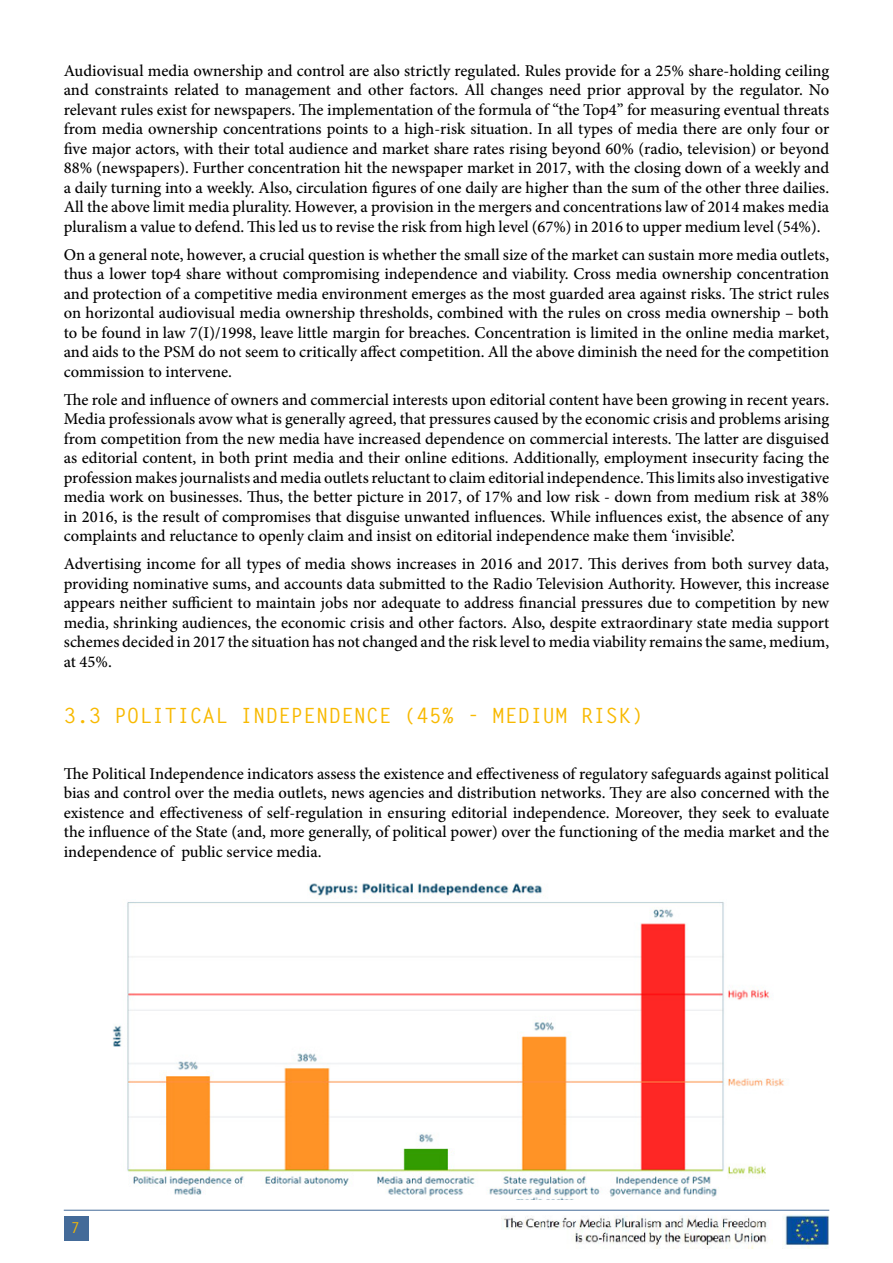
<style>
.page{position:relative;width:893px;height:1263px;background:#fff}
.page>*{position:absolute;margin:0;border:0;box-sizing:border-box;transform-origin:0 0}
.Body{font:700 21px "Letter Gothic Std";color:#f8b900}
.Body-2{font:500 16.5px/19.5px "Minion Pro";color:#000;text-align:justify}
.t1{font:700 15px "Letter Gothic Std";color:#f8b900}
</style>
<div class="page">
<hr style="left:64px;top:1210px;width:765px;height:1px;background:#446b99">
<div style="left:64px;top:1216px;width:24px;height:24px;background:#446b99"></div>
<img style="left:502px;top:1214px;width:327px;height:34px">
<img style="left:112px;top:883px;width:675px;height:316px">
<p class="Body-2" style="left:64px;top:61px;width:767px">Audiovisual media ownership and control are also strictly regulated. Rules provide for a 25% share-holding ceiling and constraints related to management and other factors. All changes need prior approval by the regulator. No relevant rules exist for newspapers. The implementation of the formula of “the Top4” for measuring eventual threats from media ownership concentrations points to a high-risk situation. In all types of media there are only four or five major actors, with their total audience and market share rates rising beyond 60% (radio, television) or beyond 88% (newspapers). Further concentration hit the newspaper market in 2017, with the closing down of a weekly and a daily turning into a weekly. Also, circulation figures of one daily are higher than the sum of the other three dailies.<br>All the above limit media plurality. However, a provision in the mergers and concentrations law of 2014 makes media pluralism a value to defend. This led us to revise the risk from high level (67%) in 2016 to upper medium level (54%).</p>
<p class="Body-2" style="left:64px;top:245px;width:767px">On a general note, however, a crucial question is whether the small size of the market can sustain more media outlets, thus a lower top4 share without compromising independence and viability. Cross media ownership concentration and protection of a competitive media environment emerges as the most guarded area against risks. The strict rules on horizontal audiovisual media ownership thresholds, combined with the rules on cross media ownership – both to be found in law 7(I)/1998, leave little margin for breaches. Concentration is limited in the online media market, and aids to the PSM do not seem to critically affect competition. All the above diminish the need for the competition commission to intervene.</p>
<p class="Body-2" style="left:64px;top:390px;width:767px">The role and influence of owners and commercial interests upon editorial content have been growing in recent years.<br>Media professionals avow what is generally agreed, that pressures caused by the economic crisis and problems arising from competition from the new media have increased dependence on commercial interests. The latter are disguised as editorial content, in both print media and their online editions. Additionally, employment insecurity facing the profession makes journalists and media outlets reluctant to claim editorial independence. This limits also investigative media work on businesses. Thus, the better picture in 2017, of 17% and low risk - down from medium risk at 38% in 2016, is the result of compromises that disguise unwanted influences. While influences exist, the absence of any complaints and reluctance to openly claim and insist on editorial independence make them ‘invisible’.</p>
<p class="Body-2" style="left:64px;top:554px;width:767px">Advertising income for all types of media shows increases in 2016 and 2017. This derives from both survey data, providing nominative sums, and accounts data submitted to the Radio Television Authority. However, this increase appears neither sufficient to maintain jobs nor adequate to address financial pressures due to competition by new media, shrinking audiences, the economic crisis and other factors. Also, despite extraordinary state media support schemes decided in 2017 the situation has not changed and the risk level to media viability remains the same, medium, at 45%.</p>
<p class="Body" style="left:64px;top:702px;width:581px">3.3 POLITICAL INDEPENDENCE (45% - MEDIUM RISK)</p>
<p class="Body-2" style="left:64px;top:764px;width:767px">The Political Independence indicators assess the existence and effectiveness of regulatory safeguards against political bias and control over the media outlets, news agencies and distribution networks. They are also concerned with the existence and effectiveness of self-regulation in ensuring editorial independence. Moreover, they seek to evaluate the influence of the State (and, more generally, of political power) over the functioning of the media market and the independence of public service media.</p>
<p class="t1" style="left:71px;top:1219px;width:10px">7</p>
</div>
